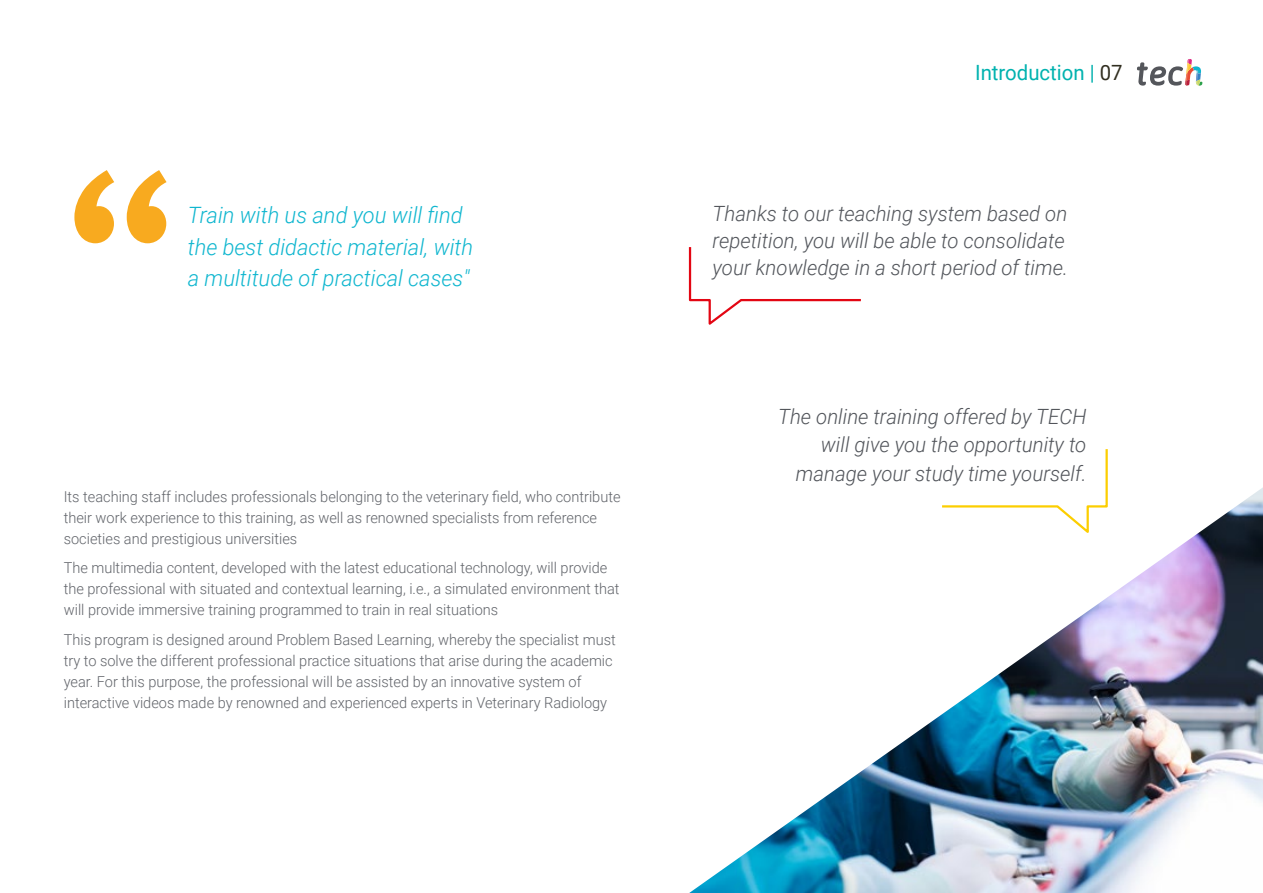
<style>
.page{position:relative;width:1263px;height:893px;background:#fff}
.page>*{position:absolute;margin:0;border:0;box-sizing:border-box;transform-origin:0 0}
.t1{font:italic 300 22.5px/31.5px "Roboto";color:#0fb6cf}
.t2{font:italic 300 21px/28.5px "Roboto";color:#52555b;text-align:right}
.t3{font:21px "Roboto";color:#00b2af}
.t4{font:300 15px/21px "Roboto";color:#61646a}
.s1{color:#00b0ad}
.s2{color:#312e20}
</style>
<div class="page">
<svg style="left:74px;top:170px;width:93px;height:73px"></svg>
<svg style="left:1105px;top:449px;width:3px;height:38px"></svg>
<svg style="left:688px;top:247px;width:173px;height:78px"></svg>
<img style="left:689px;top:487px;width:574px;height:406px">
<svg style="left:1137px;top:59px;width:65px;height:27px"></svg>
<h1 class="t1" style="left:188px;top:199px;width:287px">Train with us and you will find the best didactic material, with a multitude of practical cases"</h1>
<p class="t4" style="left:64px;top:485px;width:558px">Its teaching staff includes professionals belonging to the veterinary field, who contribute their work experience to this training, as well as renowned specialists from reference societies and prestigious universities</p>
<p class="t4" style="left:64px;top:557px;width:557px">The multimedia content, developed with the latest educational technology, will provide the professional with situated and contextual learning, i.e., a simulated environment that will provide immersive training programmed to train in real situations</p>
<p class="t4" style="left:64px;top:628px;width:553px">This program is designed around Problem Based Learning, whereby the specialist must try to solve the different professional practice situations that arise during the academic year. For this purpose, the professional will be assisted by an innovative system of interactive videos made by renowned and experienced experts in Veterinary Radiology</p>
<h2 class="t3" style="left:975px;top:57px;width:149px">Introduction <span class="s1">|</span> <span class="s2">07</span></h2>
<h2 class="t2" style="left:713px;top:199px;width:357px;line-height:27px;text-align:left">Thanks to our teaching system based on repetition, you will be able to consolidate your knowledge in a short period of time.</h2>
<h2 class="t2" style="left:778px;top:401px;width:310px">The online training offered by TECH will give you the opportunity to manage your study time yourself.</h2>
</div>
